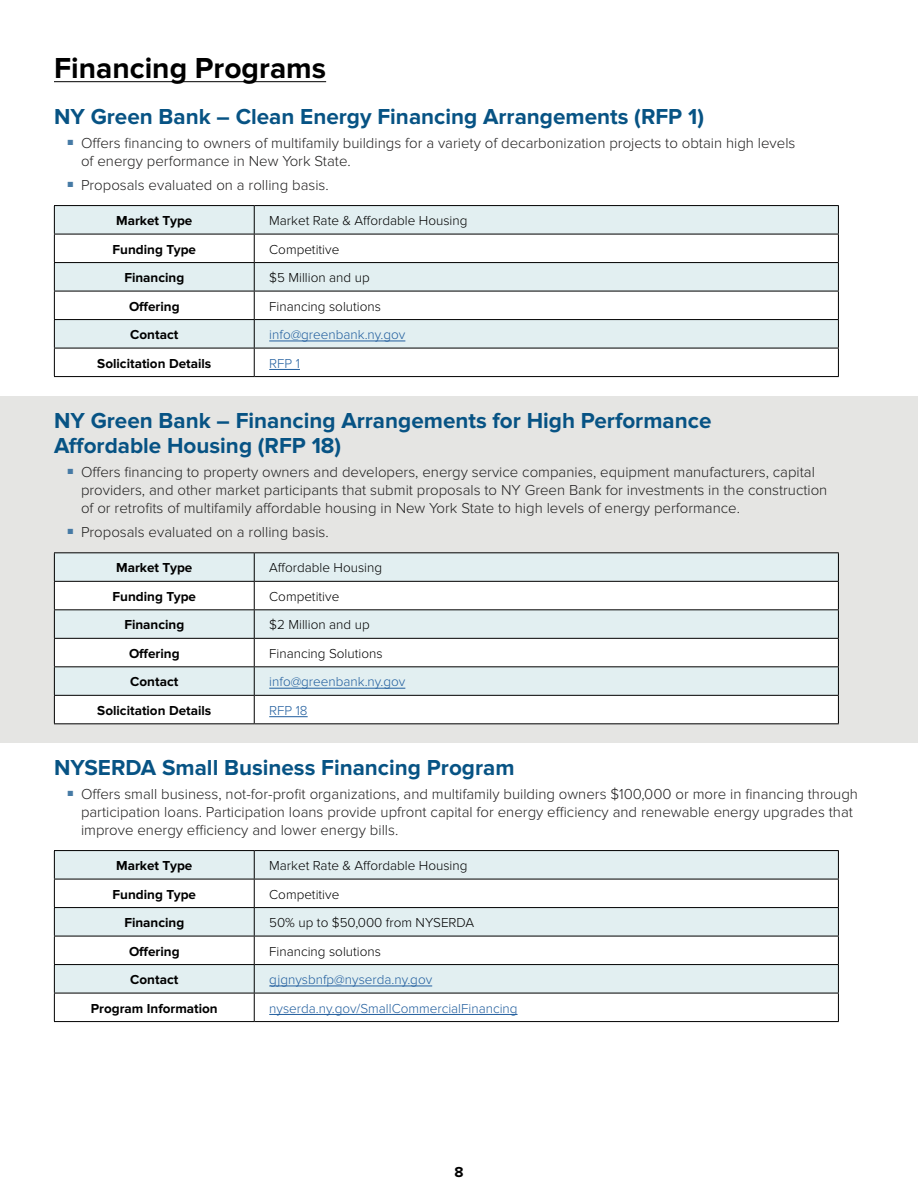
<style>
.page{position:relative;width:918px;height:1188px;background:#fff}
.page>*{position:absolute;margin:0;border:0;box-sizing:border-box;transform-origin:0 0}
.Headline{font:700 30px "Proxima Nova";color:#000}
.Sub_1_-_Match_Header_Bar_Color{font:700 22.5px/25.5px "Proxima Nova";color:#075384}
.t1{font:300 15px/18px "Proxima Nova";color:#222121}
.t2{font:700 15px "Proxima Nova";color:#000}
.Sub_2{font:300 13.5px "Proxima Nova";color:#000}
.Sub_2-2{font:700 13.5px "Proxima Nova";color:#000}
.Sub_2-3{font:300 13.5px "Proxima Nova";color:#215e9e}
</style>
<div class="page">
<div style="left:0;top:396px;width:918px;height:346px;background:#e5e5e3"></div>
<hr style="left:54px;top:81px;width:272px;height:1px;background:#000">
<svg style="left:55px;top:206px;width:783px;height:28px;background:#ddeaec"></svg>
<svg style="left:55px;top:235px;width:783px;height:141px"></svg>
<hr style="left:54px;top:205px;width:200px;height:1px;background:#000">
<hr style="left:254px;top:205px;width:585px;height:1px;background:#000">
<hr style="left:54px;top:234px;width:200px;height:1px;background:#000">
<hr style="left:254px;top:234px;width:585px;height:1px;background:#000">
<hr style="left:54px;top:262px;width:200px;height:1px;background:#000">
<hr style="left:254px;top:262px;width:585px;height:1px;background:#000">
<hr style="left:54px;top:291px;width:200px;height:1px;background:#000">
<hr style="left:254px;top:291px;width:585px;height:1px;background:#000">
<hr style="left:54px;top:319px;width:200px;height:1px;background:#000">
<hr style="left:254px;top:319px;width:585px;height:1px;background:#000">
<hr style="left:54px;top:348px;width:200px;height:1px;background:#000">
<svg style="left:54px;top:206px;width:1px;height:170px"></svg>
<hr style="left:254px;top:348px;width:585px;height:1px;background:#000">
<svg style="left:254px;top:206px;width:1px;height:170px"></svg>
<svg style="left:838px;top:206px;width:1px;height:170px"></svg>
<hr style="left:54px;top:376px;width:200px;height:1px;background:#000">
<hr style="left:254px;top:376px;width:585px;height:1px;background:#000">
<hr style="left:269px;top:341px;width:136px;height:1px;background:#215e9e">
<hr style="left:269px;top:369px;width:31px;height:1px;background:#215e9e">
<hr style="left:54px;top:552px;width:200px;height:1px;background:#000">
<hr style="left:254px;top:552px;width:585px;height:1px;background:#000">
<svg style="left:54px;top:553px;width:785px;height:170px"></svg>
<hr style="left:54px;top:723px;width:200px;height:1px;background:#000">
<hr style="left:254px;top:723px;width:585px;height:1px;background:#000">
<hr style="left:269px;top:688px;width:136px;height:1px;background:#215e9e">
<hr style="left:269px;top:716px;width:39px;height:1px;background:#215e9e">
<svg style="left:55px;top:851px;width:783px;height:28px;background:#ddeaec"></svg>
<svg style="left:55px;top:880px;width:783px;height:141px"></svg>
<hr style="left:54px;top:850px;width:200px;height:1px;background:#000">
<hr style="left:254px;top:850px;width:585px;height:1px;background:#000">
<hr style="left:54px;top:879px;width:200px;height:1px;background:#000">
<hr style="left:254px;top:879px;width:585px;height:1px;background:#000">
<hr style="left:54px;top:907px;width:200px;height:1px;background:#000">
<hr style="left:254px;top:907px;width:585px;height:1px;background:#000">
<hr style="left:54px;top:936px;width:200px;height:1px;background:#000">
<hr style="left:254px;top:936px;width:585px;height:1px;background:#000">
<hr style="left:54px;top:964px;width:200px;height:1px;background:#000">
<hr style="left:254px;top:964px;width:585px;height:1px;background:#000">
<hr style="left:54px;top:993px;width:200px;height:1px;background:#000">
<svg style="left:54px;top:851px;width:1px;height:170px"></svg>
<hr style="left:254px;top:993px;width:585px;height:1px;background:#000">
<svg style="left:254px;top:851px;width:1px;height:170px"></svg>
<svg style="left:838px;top:851px;width:1px;height:170px"></svg>
<hr style="left:54px;top:1021px;width:200px;height:1px;background:#000">
<hr style="left:254px;top:1021px;width:585px;height:1px;background:#000">
<hr style="left:269px;top:986px;width:163px;height:1px;background:#215e9e">
<hr style="left:269px;top:1014px;width:249px;height:1px;background:#215e9e">
<p class="Headline" style="left:54px;top:50px;width:274px">Financing Programs</p>
<p class="Sub_1_-_Match_Header_Bar_Color" style="left:54px;top:104px;width:652px">NY Green Bank – Clean Energy Financing Arrangements (RFP 1)</p>
<p class="t1" style="left:81px;top:134px;width:716px;text-indent:-14px"><sup>■</sup> Offers financing to owners of multifamily buildings for a variety of decarbonization projects to obtain high levels of energy performance in New York State.</p>
<p class="t1" style="left:68px;top:176px;width:263px"><sup>■</sup> Proposals evaluated on a rolling basis.</p>
<p class="Sub_2-2" style="left:116px;top:213px;width:78px">Market Type</p>
<p class="Sub_2" style="left:269px;top:213px;width:200px">Market Rate &amp; Affordable Housing</p>
<p class="Sub_2-2" style="left:113px;top:241px;width:85px">Funding Type</p>
<p class="Sub_2" style="left:269px;top:241px;width:72px">Competitive</p>
<p class="Sub_2-2" style="left:124px;top:270px;width:61px">Financing</p>
<p class="Sub_2" style="left:269px;top:270px;width:102px">$5 Million and up</p>
<p class="Sub_2-2" style="left:129px;top:298px;width:52px">Offering</p>
<p class="Sub_2" style="left:269px;top:298px;width:113px">Financing solutions</p>
<p class="Sub_2-2" style="left:130px;top:327px;width:50px">Contact</p>
<p class="Sub_2-3" style="left:269px;top:327px;width:138px">info@greenbank.ny.gov</p>
<p class="Sub_2-2" style="left:97px;top:355px;width:116px">Solicitation Details</p>
<p class="Sub_2-3" style="left:269px;top:355px;width:32px">RFP 1</p>
<p class="Sub_1_-_Match_Header_Bar_Color" style="left:54px;top:408px;width:659px">NY Green Bank – Financing Arrangements for High Performance<br>Affordable Housing (RFP 18)</p>
<p class="t1" style="left:81px;top:464px;width:748px;text-indent:-14px"><sup>■</sup> Offers financing to property owners and developers, energy service companies, equipment manufacturers, capital providers, and other market participants that submit proposals to NY Green Bank for investments in the construction of or retrofits of multifamily affordable housing in New York State to high levels of energy performance.</p>
<p class="t1" style="left:68px;top:524px;width:263px"><sup>■</sup> Proposals evaluated on a rolling basis.</p>
<p class="Sub_2-2" style="left:116px;top:560px;width:78px">Market Type</p>
<p class="Sub_2" style="left:269px;top:560px;width:114px">Affordable Housing</p>
<p class="Sub_2-2" style="left:113px;top:589px;width:85px">Funding Type</p>
<p class="Sub_2" style="left:269px;top:589px;width:72px">Competitive</p>
<p class="Sub_2-2" style="left:124px;top:617px;width:61px">Financing</p>
<p class="Sub_2" style="left:269px;top:617px;width:102px">$2 Million and up</p>
<p class="Sub_2-2" style="left:129px;top:646px;width:52px">Offering</p>
<p class="Sub_2" style="left:269px;top:646px;width:115px">Financing Solutions</p>
<p class="Sub_2-2" style="left:130px;top:674px;width:50px">Contact</p>
<p class="Sub_2-3" style="left:269px;top:674px;width:138px">info@greenbank.ny.gov</p>
<p class="Sub_2-2" style="left:97px;top:703px;width:116px">Solicitation Details</p>
<p class="Sub_2-3" style="left:269px;top:703px;width:40px">RFP 18</p>
<p class="Sub_1_-_Match_Header_Bar_Color" style="left:54px;top:755px;width:462px">NYSERDA Small Business Financing Program</p>
<p class="t1" style="left:81px;top:785px;width:779px;text-indent:-14px"><sup>■</sup> Offers small business, not-for-profit organizations, and multifamily building owners $100,000 or more in financing through participation loans. Participation loans provide upfront capital for energy efficiency and renewable energy upgrades that improve energy efficiency and lower energy bills.</p>
<p class="Sub_2-2" style="left:116px;top:858px;width:78px">Market Type</p>
<p class="Sub_2" style="left:269px;top:858px;width:200px">Market Rate &amp; Affordable Housing</p>
<p class="Sub_2-2" style="left:113px;top:886px;width:85px">Funding Type</p>
<p class="Sub_2" style="left:269px;top:886px;width:72px">Competitive</p>
<p class="Sub_2-2" style="left:124px;top:915px;width:61px">Financing</p>
<p class="Sub_2" style="left:269px;top:915px;width:206px">50% up to $50,000 from NYSERDA</p>
<p class="Sub_2-2" style="left:129px;top:943px;width:52px">Offering</p>
<p class="Sub_2" style="left:269px;top:943px;width:113px">Financing solutions</p>
<p class="Sub_2-2" style="left:130px;top:972px;width:50px">Contact</p>
<p class="Sub_2-3" style="left:269px;top:972px;width:164px">gjgnysbnfp@nyserda.ny.gov</p>
<p class="Sub_2-2" style="left:91px;top:1000px;width:128px">Program Information</p>
<p class="Sub_2-3" style="left:269px;top:1000px;width:250px">nyserda.ny.gov/SmallCommercialFinancing</p>
<p class="t2" style="left:454px;top:1163px;width:11px">8</p>
</div>
